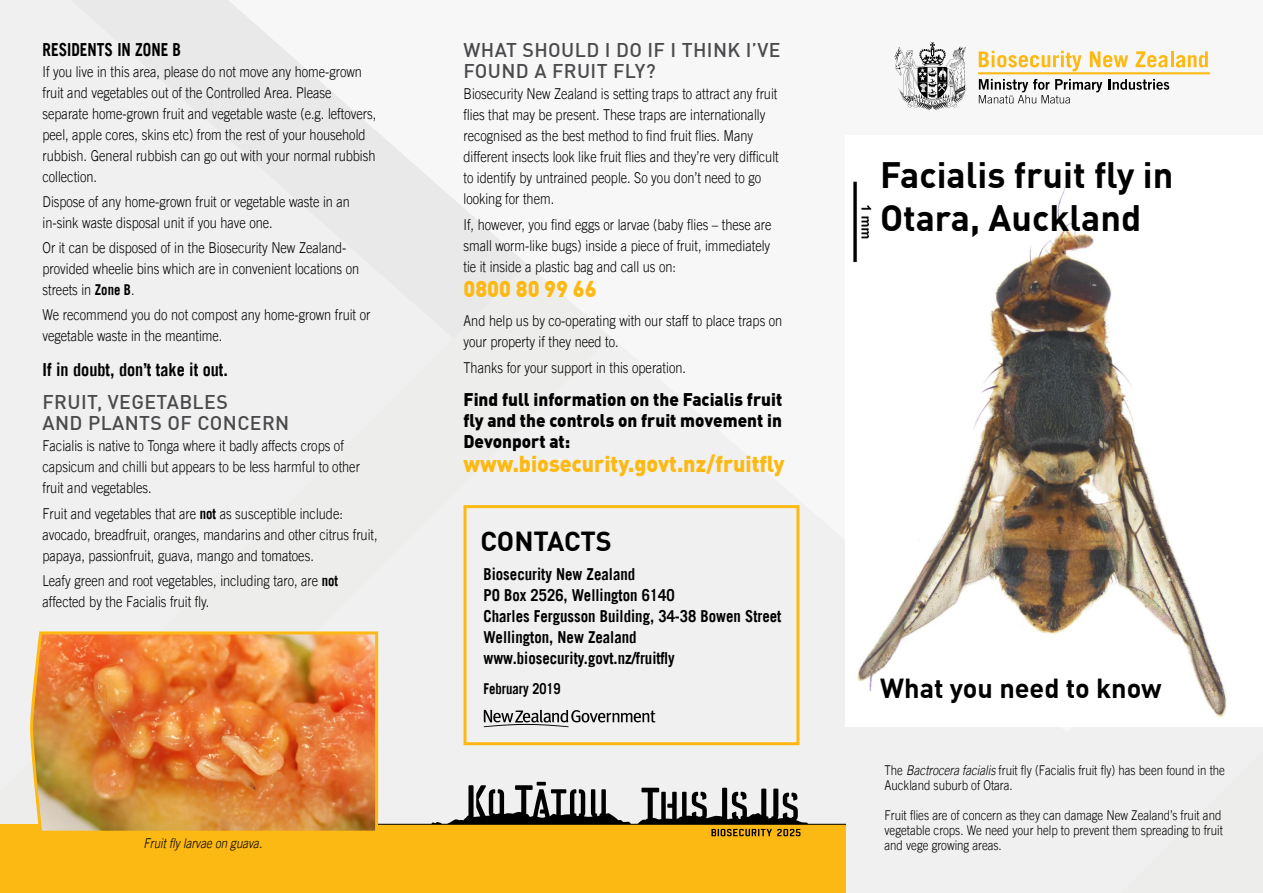
<style>
.page{position:relative;width:1263px;height:893px;background:#f0f0f0}
.page>*{position:absolute;margin:0;border:0;box-sizing:border-box;transform-origin:0 0}
.t1{font:700 36px/43.2px "DIN";color:#000}
.t2{font:700 27px "DIN";color:#000}
.t3{font:900 22.5px "DIN";color:#fdb913;scale:.95 1}
.t4{font:500 19.5px/21px "DIN";letter-spacing:.02em;color:#4a4a4d}
.t5{font:900 18px/21px "DIN";color:#000;text-align:justify;scale:.95 1}
.t6{font:700 18px "Trade Gothic LT Std";color:#000;scale:.9 1}
.t7{font:700 18px "Trade Gothic LT Std";color:#000;scale:.85 1}
.t8{font:700 16.5px/21px "Trade Gothic LT Std";color:#000;scale:.9 1}
.t9{font:300 15px/21px "Trade Gothic LT Std";color:#000;scale:.85 1}
.t10{font:700 15px "Trade Gothic LT Std";color:#000;scale:.85 1}
.t11{font:300 13.5px/15px "Trade Gothic LT Std";color:#000;scale:.85 1}
.t12{font:italic 300 13.5px "Trade Gothic LT Std";color:#000;scale:.85 1}
.s1{font-weight:700}
.s2{font-style:italic}
</style>
<div class="page">
<svg style="left:1105px;top:726px;width:158px;height:1px"></svg>
<img style="left:845px;top:142px;width:418px;height:584px">
<div style="left:463px;top:505px;width:336px;height:240px;border:3px solid #fdb913"></div>
<div style="left:0;top:824px;width:845px;height:69px;background:#fdb913"></div>
<svg style="left:484px;top:710px;width:171px;height:17px"></svg>
<hr style="left:978px;top:72px;width:232px;height:2px;background:#fdb913">
<svg style="left:979px;top:51px;width:103px;height:20px"></svg>
<svg style="left:1090px;top:51px;width:38px;height:16px"></svg>
<svg style="left:1135px;top:51px;width:32px;height:16px"></svg>
<hr style="left:1170px;top:51px;width:3px;height:16px;background:#fdb913">
<svg style="left:1176px;top:51px;width:32px;height:16px"></svg>
<svg style="left:1108px;top:79px;width:61px;height:11px"></svg>
<svg style="left:979px;top:79px;width:123px;height:24px"></svg>
<svg style="left:895px;top:43px;width:72px;height:67px"></svg>
<img style="left:30px;top:631px;width:349px;height:200px">
<svg style="left:378px;top:782px;width:467px;height:54px"></svg>
<p class="t7" style="left:43px;top:38px;width:165px">RESIDENTS IN ZONE B</p>
<p class="t9" style="left:43px;top:60px;width:394px">If you live in this area, please do not move any home-grown fruit and vegetables out of the Controlled Area. Please separate home-grown fruit and vegetable waste (e.g. leftovers, peel, apple cores, skins etc) from the rest of your household rubbish. General rubbish can go out with your normal rubbish collection.</p>
<p class="t9" style="left:43px;top:191px;width:363px">Dispose of any home-grown fruit or vegetable waste in an in-sink waste disposal unit if you have one.</p>
<p class="t9" style="left:43px;top:237px;width:374px">Or it can be disposed of in the Biosecurity New Zealand&shy;provided wheelie bins which are in convenient locations on streets in <span class="s1">Zone B</span>.</p>
<p class="t9" style="left:43px;top:304px;width:387px">We recommend you do not compost any home-grown fruit or vegetable waste in the meantime.</p>
<p class="t6" style="left:43px;top:358px;width:208px">If in doubt, don’t take it out.</p>
<h3 class="t4" style="left:43px;top:391px;width:248px">FRUIT, VEGETABLES<br>AND PLANTS OF CONCERN</h3>
<p class="t9" style="left:43px;top:435px;width:375px">Facialis is native to Tonga where it badly affects crops of capsicum and chilli but appears to be less harmful to other fruit and vegetables.</p>
<p class="t9" style="left:43px;top:503px;width:396px">Fruit and vegetables that are <span class="s1">not</span> as susceptible include: avocado, breadfruit, oranges, mandarins and other citrus fruit, papaya, passionfruit, guava, mango and tomatoes.</p>
<p class="t9" style="left:43px;top:570px;width:349px">Leafy green and root vegetables, including taro, are <span class="s1">not </span>affected by the Facialis fruit fly.</p>
<p class="t12" style="left:144px;top:835px;width:141px">Fruit fly larvae on guava.</p>
<h3 class="t4" style="left:463px;top:39px;width:319px">WHAT SHOULD I DO IF I THINK I’VE<br>FOUND A FRUIT FLY?</h3>
<p class="t9" style="left:463px;top:83px;width:372px">Biosecurity New Zealand is setting traps to attract any fruit flies that may be present. These traps are internationally recognised as the best method to find fruit flies. Many different insects look like fruit flies and they’re very difficult to identify by untrained people. So you don’t need to go looking for them.</p>
<p class="t9" style="left:463px;top:214px;width:364px;text-align:justify">If, however, you find eggs or larvae (baby flies – these are small worm-like bugs) inside a piece of fruit, immediately tie it inside a plastic bag and call us on:</p>
<h3 class="t3" style="left:463px;top:274px;width:142px">0800 80 99 66</h3>
<p class="t9" style="left:463px;top:310px;width:377px">And help us by co-operating with our staff to place traps on your property if they need to.</p>
<p class="t9" style="left:463px;top:357px;width:263px">Thanks for your support in this operation.</p>
<p class="t5" style="left:463px;top:389px;width:337px">Find full information on the Facialis fruit fly and the controls on fruit movement in Devonport at:</p>
<h3 class="t3" style="left:463px;top:449px;width:339px">www.biosecurity.govt.nz/fruitfly</h3>
<h2 class="t2" style="left:480px;top:523px;width:133px">CONTACTS</h2>
<p class="t8" style="left:483px;top:564px;width:332px">Biosecurity New Zealand<br>PO Box 2526, Wellington 6140<br>Charles Fergusson Building, 34-38 Bowen Street<br>Wellington, New Zealand www.biosecurity.govt.nz/fruitfly</p>
<p class="t10" style="left:483px;top:679px;width:92px">February 2019</p>
<h1 class="t1" style="left:880px;top:152px;width:295px">Facialis fruit fly in<br>Otara, Auckland</h1>
<h2 class="t2" style="left:880px;top:670px;width:283px">What you need to know</h2>
<p class="t11" style="left:884px;top:762px;width:402px">The <span class="s2">Bactrocera facialis</span> fruit fly (Facialis fruit fly) has been found in the<br>Auckland suburb of Otara.</p>
<p class="t11" style="left:884px;top:807px;width:400px;text-align:justify">Fruit flies are of concern as they can damage New Zealand’s fruit and vegetable crops. We need your help to prevent them spreading to fruit and vege growing areas.</p>
</div>
